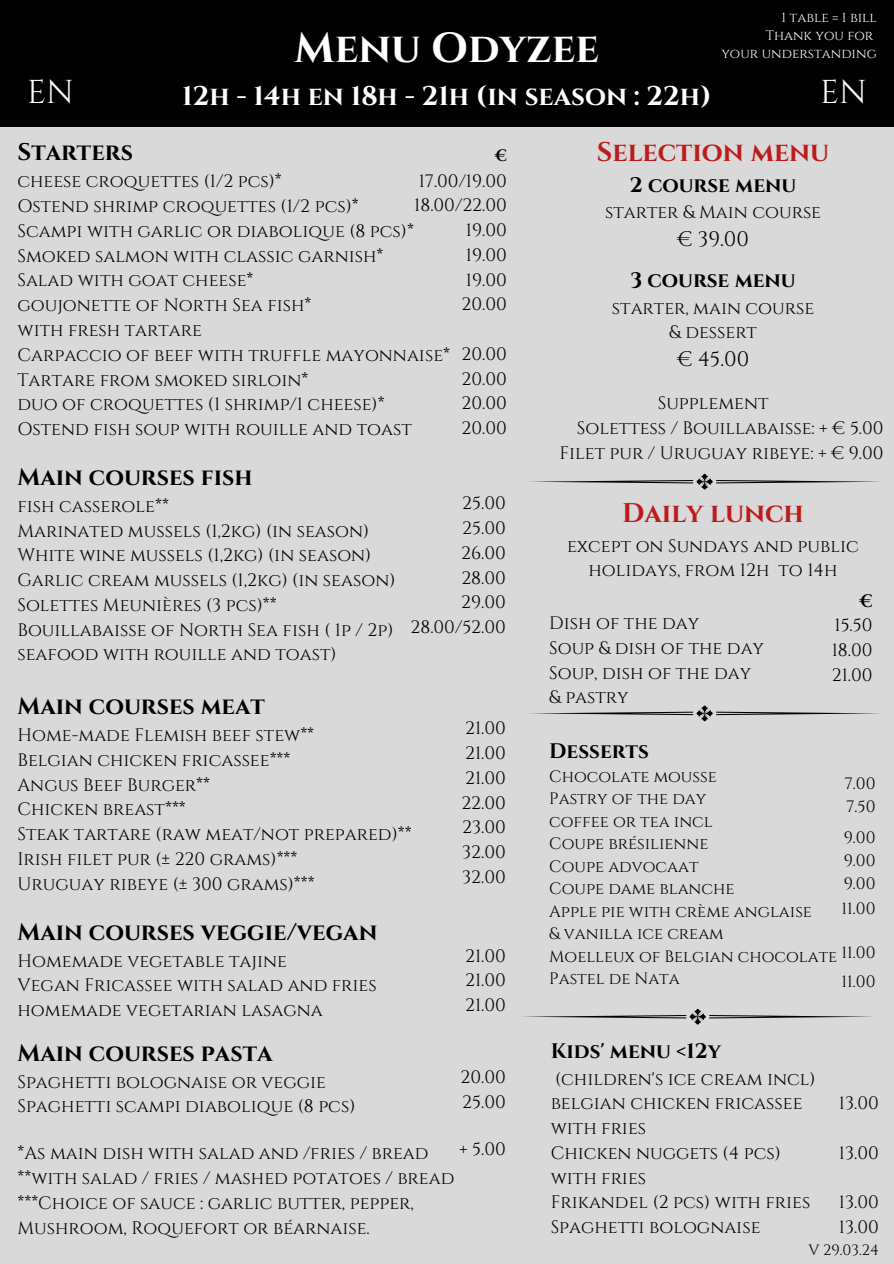
<style>
.page{position:relative;width:894px;height:1264px;background:#fff}
.page>*{position:absolute;margin:0;border:0;box-sizing:border-box;transform-origin:0 0}
.t1{font:700 42px "Cinzel";color:#fff}
.t2{font:33px "Cinzel";color:#fff}
.t3{font:700 27px "Cinzel";color:#fff}
.t4{font:700 27px "Cinzel";color:#bd1b1b}
.t5{font:700 24px "Cinzel";color:#000}
.t6{font:700 21px "Cinzel";color:#000}
.t7{font:21px "Cinzel";color:#000}
.t8{font:18px/24.8px "Cinzel";color:#000}
.t9{font:16.5px/22.5px "Cinzel";color:#000}
.t10{font:700 16.5px "Cinzel";color:#000}
.t11{font:15px "Cinzel";color:#000}
.t12{font:13.5px "Cinzel";color:#fff}
.s1{font-weight:700}
</style>
<div class="page">
<div style="left:0;top:0;width:893px;height:1263px;background:#d9d9d9"></div>
<div style="left:0;top:0;width:893px;height:126px;background:#000"></div>
<svg style="left:530px;top:474px;width:349px;height:15px"></svg>
<svg style="left:530px;top:705px;width:349px;height:16px"></svg>
<svg style="left:523px;top:1008px;width:350px;height:16px"></svg>
<h3 class="t12" style="left:781px;top:9px;width:97px">1 table = 1 bill</h3>
<h3 class="t12" style="left:765px;top:27px;width:109px">Thank you for</h3>
<h3 class="t12" style="left:721px;top:45px;width:157px">your understanding</h3>
<h2 class="t1" style="left:294px;top:21px;width:306px">Menu Odyzee</h2>
<h2 class="t3" style="left:182px;top:79px;width:530px">12h - 14h en 18h - 21h (in season : 22h)</h2>
<p class="t2" style="left:27px;top:71px;width:48px">EN</p>
<h3 class="t2" style="left:820px;top:71px;width:48px">EN</h3>
<p class="t5" style="left:17px;top:137px;width:117px">Starters</p>
<p class="t8" style="left:17px;top:170px;width:434px">cheese croquettes (1/2 pcs)*<br>Ostend shrimp croquettes (1/2 pcs)*<br>Scampi with garlic or diabolique (8 pcs)* Smoked salmon with classic garnish*<br>Salad with goat cheese*<br>goujonette of North Sea fish*<br>with fresh tartare<br>Carpaccio of beef with truffle mayonnaise* Tartare from smoked sirloin*<br>duo of croquettes (1 shrimp/1 cheese)* Ostend fish soup with rouille and toast</p>
<p class="t5" style="left:17px;top:461px;width:236px">Main courses fish</p>
<p class="t8" style="left:17px;top:494px;width:379px">fish casserole**<br>Marinated mussels (1,2kg) (in season)<br>White wine mussels (1,2kg) (in season)<br>Garlic cream mussels (1,2kg) (in season)<br>Solettes Meunières (3 pcs)** Bouillabaisse of North Sea fish ( 1p / 2p) seafood with rouille and toast)</p>
<h3 class="t10" style="left:495px;top:145px;width:13px">€</h3>
<h3 class="t8" style="left:414px;top:169px;width:94px;text-align:right">17.00/19.00<br>18.00/22.00<br>19.00<br>19.00<br>19.00<br>20.00</h3>
<h3 class="t8" style="left:461px;top:342px;width:47px;text-align:justify">20.00<br>20.00<br>20.00<br>20.00</h3>
<h3 class="t8" style="left:410px;top:491px;width:97px;text-align:right">25.00<br>25.00<br>26.00<br>28.00<br>29.00<br>28.00/52.00</h3>
<h1 class="t5" style="left:17px;top:691px;width:249px">Main courses meat</h1>
<h1 class="t8" style="left:17px;top:723px;width:395px">Home-made Flemish beef stew**<br>Belgian chicken fricassee***<br>Angus Beef Burger**<br>Chicken breast***<br>Steak tartare (raw meat/not prepared)**<br>Irish filet pur (± 220 grams)***<br>Uruguay ribeye (± 300 grams)***</h1>
<p class="t5" style="left:17px;top:916px;width:361px">Main courses veggie/vegan</p>
<p class="t8" style="left:17px;top:948px;width:361px">Homemade vegetable tajine<br>Vegan Fricassee with salad and fries homemade vegetarian lasagna</p>
<h3 class="t8" style="left:461px;top:716px;width:46px;text-align:justify">21.00<br>21.00<br>21.00<br>22.00<br>23.00<br>32.00<br>32.00</h3>
<h3 class="t8" style="left:465px;top:943px;width:42px;text-align:justify">21.00<br>21.00<br>21.00</h3>
<h3 class="t5" style="left:17px;top:1037px;width:256px">Main courses pasta</h3>
<h3 class="t8" style="left:17px;top:1069px;width:339px">Spaghetti bolognaise or veggie<br>Spaghetti scampi diabolique (8 pcs)</h3>
<h3 class="t8" style="left:460px;top:1065px;width:47px">20.00<br>25.00</h3>
<h3 class="t8" style="left:17px;top:1141px;width:438px">*As main dish with salad and /fries / bread **with salad / fries / mashed potatoes / bread ***Choice of sauce : garlic butter, pepper, Mushroom, Roquefort or béarnaise.</h3>
<h3 class="t8" style="left:459px;top:1137px;width:48px">+ 5.00</h3>
<h1 class="t4" style="left:596px;top:134px;width:234px">Selection menu</h1>
<h1 class="t6" style="left:629px;top:172px;width:168px">2 course menu</h1>
<h1 class="t8" style="left:605px;top:201px;width:217px">starter &amp; Main course</h1>
<h1 class="t7" style="left:677px;top:226px;width:73px">€ 39.00</h1>
<h3 class="t6" style="left:630px;top:267px;width:167px">3 course menu</h3>
<h3 class="t8" style="left:611px;top:296px;width:204px;text-align:center">starter, main course &amp; dessert</h3>
<h3 class="t7" style="left:676px;top:346px;width:74px">€ 45.00</h3>
<h3 class="t8" style="left:657px;top:391px;width:112px">Supplement</h3>
<h3 class="t8" style="left:576px;top:416px;width:308px">Solettess / Bouillabaisse: + € 5.00</h3>
<h3 class="t8" style="left:559px;top:441px;width:325px">Filet pur / Uruguay ribeye: + € 9.00</h3>
<h3 class="t4" style="left:622px;top:496px;width:183px">Daily lunch</h3>
<h3 class="t8" style="left:567px;top:534px;width:293px;text-align:center">except on Sundays and public holidays, from 12h to 14h</h3>
<h3 class="t8" style="left:549px;top:611px;width:216px">Dish of the day<br>Soup &amp; dish of the day<br>Soup, dish of the day &amp; pastry</h3>
<h3 class="t8" style="left:831px;top:589px;width:42px;text-align:justify;text-indent:28px"><span class="s1">€ </span>15.50<br>18.00<br>21.00</h3>
<h3 class="t6" style="left:549px;top:737px;width:101px">Desserts</h3>
<h3 class="t9" style="left:549px;top:765px;width:289px">Chocolate mousse<br>Pastry of the day<br>coffee or tea incl<br>Coupe brésilienne<br>Coupe advocaat<br>Coupe dame blanche<br>Apple pie with crème anglaise<br>&amp; vanilla ice cream<br>Moelleux of Belgian chocolate<br>Pastel de Nata</h3>
<h3 class="t9" style="left:844px;top:772px;width:32px;line-height:23px">7.00<br>7.50</h3>
<p class="t9" style="left:843px;top:826px;width:33px;line-height:23px;text-align:justify">9.00<br>9.00<br>9.00</p>
<h3 class="t9" style="left:841px;top:897px;width:35px">11.00</h3>
<h3 class="t9" style="left:841px;top:941px;width:35px">11.00</h3>
<h3 class="t9" style="left:841px;top:970px;width:35px">11.00</h3>
<h3 class="t6" style="left:550px;top:1037px;width:172px">Kids' menu &lt;12y</h3>
<h3 class="t8" style="left:550px;top:1066px;width:266px">(children's ice cream incl) belgian chicken fricassee with fries<br>Chicken nuggets (4 pcs) with fries<br>Frikandel (2 pcs) with fries<br>Spaghetti bolognaise</h3>
<h3 class="t8" style="left:838px;top:1091px;width:41px">13.00</h3>
<p class="t8" style="left:838px;top:1140px;width:41px">13.00</p>
<h3 class="t8" style="left:838px;top:1190px;width:41px">13.00<br>13.00</h3>
<h3 class="t11" style="left:808px;top:1240px;width:72px">V 29.03.24</h3>
</div>
